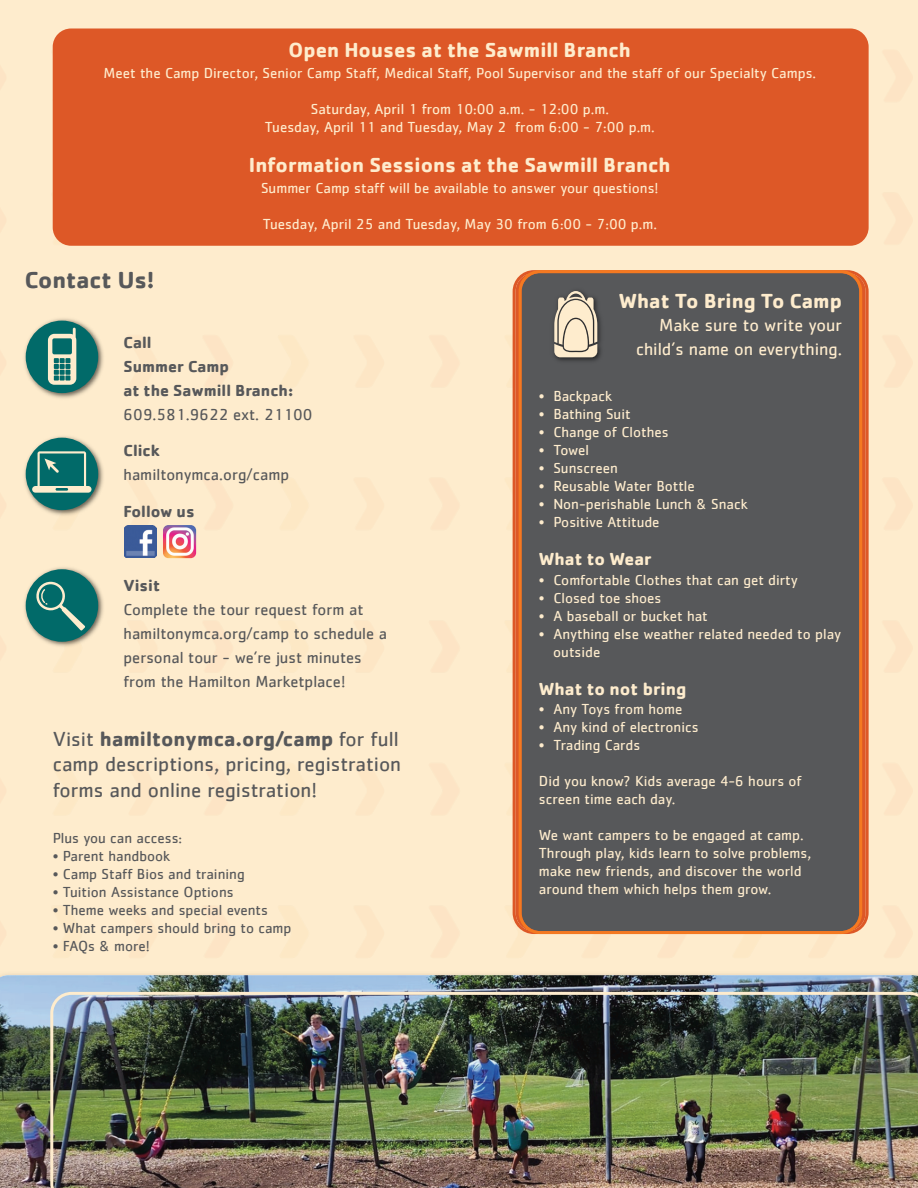
<style>
.page{position:relative;width:918px;height:1188px;background:#feeccd}
.page>*{position:absolute;margin:0;border:0;box-sizing:border-box;transform-origin:0 0}
.t1{font:700 24px "Cachet";color:#57585a}
.t2{font:21px/25.2px "Cachet";color:#57585a}
.t3{font:700 21px "Cachet";color:#feeccd}
.t4{font:18px/23.7px "Cachet";color:#feeccd;text-align:right}
.t5{font:700 18px "Cachet";color:#feeccd}
.t6{font:16.5px/24px "Cachet";color:#57585a}
.t7{font:700 16.5px/24px "Cachet";color:#57585a}
.t8{font:15px/18px "Cachet";color:#feeccd}
.t9{font:15px "Cachet";color:#57585a}
.s1{font-weight:400}
.s2{font-weight:700}
</style>
<div class="page">
<img style="left:124px;top:526px;width:32px;height:32px">
<img style="left:163px;top:525px;width:33px;height:33px;border-radius:5px">
<div style="left:53px;top:28px;width:816px;height:218px;background:#dd5827;border-radius:18px"></div>
<svg style="left:513px;top:276px;width:356px;height:652px;background:#e06433"></svg>
<div style="left:519px;top:270px;width:343px;height:664px;background:#57585a"></div>
<img style="left:24px;top:318px;width:80px;height:81px">
<div style="left:26px;top:321px;width:72px;height:72px;background:#016a69;border-radius:50%"></div>
<svg style="left:48px;top:328px;width:28px;height:57px"></svg>
<img style="left:24px;top:436px;width:80px;height:81px">
<div style="left:26px;top:438px;width:72px;height:72px;background:#016a69;border-radius:50%"></div>
<svg style="left:32px;top:451px;width:60px;height:42px"></svg>
<img style="left:24px;top:567px;width:80px;height:80px">
<div style="left:26px;top:569px;width:72px;height:73px;background:#016a69;border-radius:50%"></div>
<svg style="left:36px;top:582px;width:49px;height:48px"></svg>
<img style="left:0;top:975px;width:918px;height:213px">
<img style="left:50px;top:992px;width:868px;height:196px">
<img style="left:531px;top:280px;width:93px;height:93px">
<svg style="left:554px;top:291px;width:43px;height:66px"></svg>
<p class="t3" style="left:289px;top:36px;width:344px">Open Houses at the Sawmill Branch</p>
<p class="t8" style="left:104px;top:64px;width:714px">Meet the Camp Director, Senior Camp Staff, Medical Staff, Pool Supervisor and the staff of our Specialty Camps.</p>
<p class="t8" style="left:265px;top:100px;width:391px;text-align:center">Saturday, April 1 from 10:00 a.m. - 12:00 p.m.<br>Tuesday, April 11 and Tuesday, May 2 from 6:00 - 7:00 p.m.</p>
<p class="t3" style="left:249px;top:151px;width:423px">Information Sessions at the Sawmill Branch</p>
<p class="t8" style="left:261px;top:180px;width:399px">Summer Camp staff will be available to answer your questions!</p>
<p class="t8" style="left:263px;top:216px;width:396px">Tuesday, April 25 and Tuesday, May 30 from 6:00 - 7:00 p.m.</p>
<p class="t1" style="left:25px;top:265px;width:131px">Contact Us!</p>
<p class="t7" style="left:124px;top:329px;width:190px">Call<br>Summer Camp<br>at the Sawmill Branch:<br><span class="s1">609.581.9622 ext. 21100</span></p>
<p class="t6" style="left:124px;top:440px;width:167px"><span class="s2">Click </span>hamiltonymca.org/camp</p>
<p class="t7" style="left:124px;top:499px;width:73px">Follow us</p>
<p class="t6" style="left:124px;top:575px;width:265px"><span class="s2">Visit<br></span>Complete the tour request form at hamiltonymca.org/camp to schedule a personal tour - we’re just minutes from the Hamilton Marketplace!</p>
<p class="t2" style="left:53px;top:728px;width:350px">Visit <span class="s2">hamiltonymca.org/camp</span> for full camp descriptions, pricing, registration forms and online registration!</p>
<p class="t9" style="left:53px;top:831px;width:131px">Plus you can access:</p>
<p class="t9" style="left:53px;top:849px;width:119px">• Parent handbook</p>
<p class="t9" style="left:53px;top:867px;width:193px">• Camp Staff Bios and training</p>
<p class="t9" style="left:53px;top:885px;width:182px">• Tuition Assistance Options</p>
<p class="t9" style="left:53px;top:903px;width:217px">• Theme weeks and special events</p>
<p class="t9" style="left:53px;top:921px;width:240px">• What campers should bring to camp</p>
<p class="t9" style="left:53px;top:939px;width:99px">• FAQs &amp; more!</p>
<p class="t3" style="left:619px;top:287px;width:225px">What To Bring To Camp</p>
<p class="t4" style="left:636px;top:314px;width:208px">Make sure to write your child’s name on everything.</p>
<p class="t8" style="left:539px;top:388px;width:75px">• Backpack</p>
<p class="t8" style="left:539px;top:406px;width:93px">• Bathing Suit</p>
<p class="t8" style="left:539px;top:424px;width:131px">• Change of Clothes</p>
<p class="t8" style="left:539px;top:442px;width:51px">• Towel</p>
<p class="t8" style="left:539px;top:460px;width:80px">• Sunscreen</p>
<p class="t8" style="left:539px;top:478px;width:157px">• Reusable Water Bottle</p>
<p class="t8" style="left:539px;top:496px;width:210px">• Non-perishable Lunch &amp; Snack</p>
<p class="t8" style="left:539px;top:514px;width:122px">• Positive Attitude</p>
<p class="t5" style="left:539px;top:547px;width:114px">What to Wear</p>
<p class="t8" style="left:539px;top:571px;width:260px">• Comfortable Clothes that can get dirty</p>
<p class="t8" style="left:539px;top:589px;width:124px">• Closed toe shoes</p>
<p class="t8" style="left:539px;top:607px;width:170px">• A baseball or bucket hat</p>
<p class="t8" style="left:553px;top:625px;width:290px;text-indent:-14px">• Anything else weather related needed to play outside</p>
<p class="t5" style="left:539px;top:677px;width:149px">What to not bring</p>
<p class="t8" style="left:539px;top:701px;width:145px">• Any Toys from home</p>
<p class="t8" style="left:539px;top:719px;width:161px">• Any kind of electronics</p>
<p class="t8" style="left:539px;top:737px;width:103px">• Trading Cards</p>
<p class="t8" style="left:539px;top:773px;width:264px">Did you know? Kids average 4-6 hours of screen time each day.</p>
<p class="t8" style="left:539px;top:827px;width:274px">We want campers to be engaged at camp.<br>Through play, kids learn to solve problems, make new friends, and discover the world around them which helps them grow.</p>
</div>
